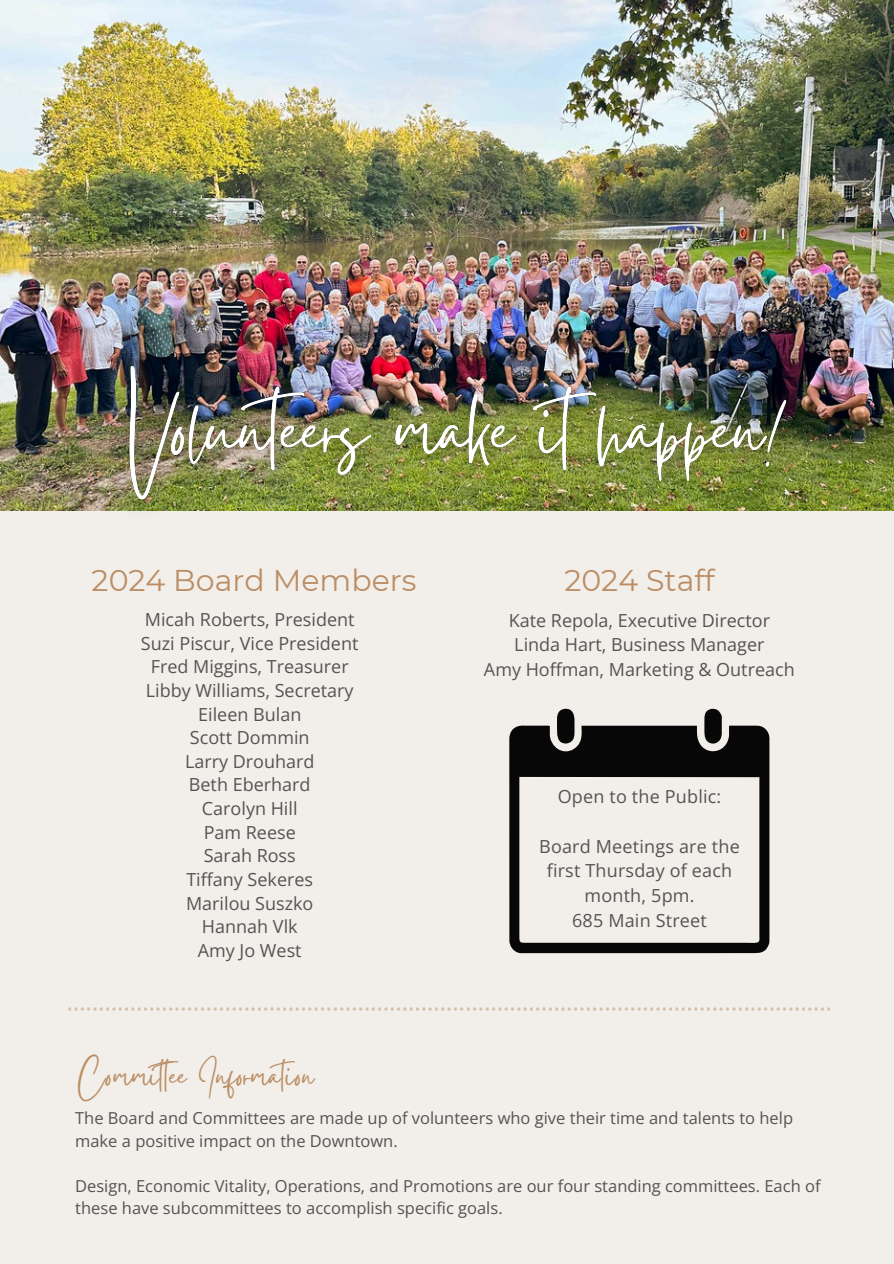
<style>
.page{position:relative;width:894px;height:1264px;background:#fff}
.page>*{position:absolute;margin:0;border:0;box-sizing:border-box;transform-origin:0 0}
.t1{font:39px "Gistesy";letter-spacing:.01em;color:#bb8e65}
.t2{font:30px "Montserrat";color:#bb8e65}
.t3{font:18px/24.8px "Open Sans";color:#545454;text-align:center}
.t4{font:16.5px/22.5px "Open Sans";color:#545454}
</style>
<div class="page">
<div style="left:0;top:0;width:893px;height:1263px;background:#f2efea"></div>
<img style="left:0;top:0;width:893px;height:510px">
<svg style="left:68px;top:1007px;width:763px;height:4px"></svg>
<img style="left:96px;top:336px;width:723px;height:175px">
<svg style="left:509px;top:708px;width:260px;height:245px"></svg>
<p class="t2" style="left:92px;top:562px;width:326px">2024 Board Members</p>
<p class="t3" style="left:145px;top:606px;width:211px">Micah Roberts, President</p>
<p class="t3" style="left:141px;top:630px;width:219px">Suzi Piscur, Vice President</p>
<p class="t3" style="left:151px;top:654px;width:199px">Fred Miggins, Treasurer</p>
<p class="t3" style="left:146px;top:677px;width:209px">Libby Williams, Secretary</p>
<p class="t3" style="left:198px;top:701px;width:105px">Eileen Bulan</p>
<p class="t3" style="left:190px;top:724px;width:121px">Scott Dommin</p>
<p class="t3" style="left:185px;top:748px;width:131px">Larry Drouhard</p>
<p class="t3" style="left:189px;top:772px;width:123px">Beth Eberhard</p>
<p class="t3" style="left:202px;top:795px;width:97px">Carolyn Hill</p>
<p class="t3" style="left:204px;top:819px;width:94px">Pam Reese</p>
<p class="t3" style="left:204px;top:843px;width:93px">Sarah Ross</p>
<h3 class="t3" style="left:186px;top:866px;width:128px">Tiffany Sekeres</h3>
<p class="t3" style="left:186px;top:890px;width:129px">Marilou Suszko</p>
<p class="t3" style="left:202px;top:913px;width:97px">Hannah Vlk</p>
<p class="t3" style="left:198px;top:937px;width:105px">Amy Jo West</p>
<h3 class="t2" style="left:564px;top:562px;width:152px">2024 Staff</h3>
<p class="t3" style="left:508px;top:607px;width:263px">Kate Repola, Executive Director</p>
<p class="t3" style="left:514px;top:632px;width:251px">Linda Hart, Business Manager</p>
<p class="t3" style="left:484px;top:656px;width:312px">Amy Hoffman, Marketing &amp; Outreach</p>
<p class="t3" style="left:557px;top:783px;width:165px">Open to the Public:</p>
<p class="t3" style="left:539px;top:833px;width:202px">Board Meetings are the first Thursday of each month, 5pm.</p>
<p class="t3" style="left:572px;top:907px;width:136px">685 Main Street</p>
<p class="t1" style="left:78px;top:1049px;width:237px">Commitee Information</p>
<h2 class="t4" style="left:75px;top:1106px;width:719px">The Board and Committees are made up of volunteers who give their time and talents to help make a positive impact on the Downtown.</h2>
<p class="t4" style="left:75px;top:1174px;width:746px">Design, Economic Vitality, Operations, and Promotions are our four standing committees. Each of these have subcommittees to accomplish specific goals.</p>
</div>
